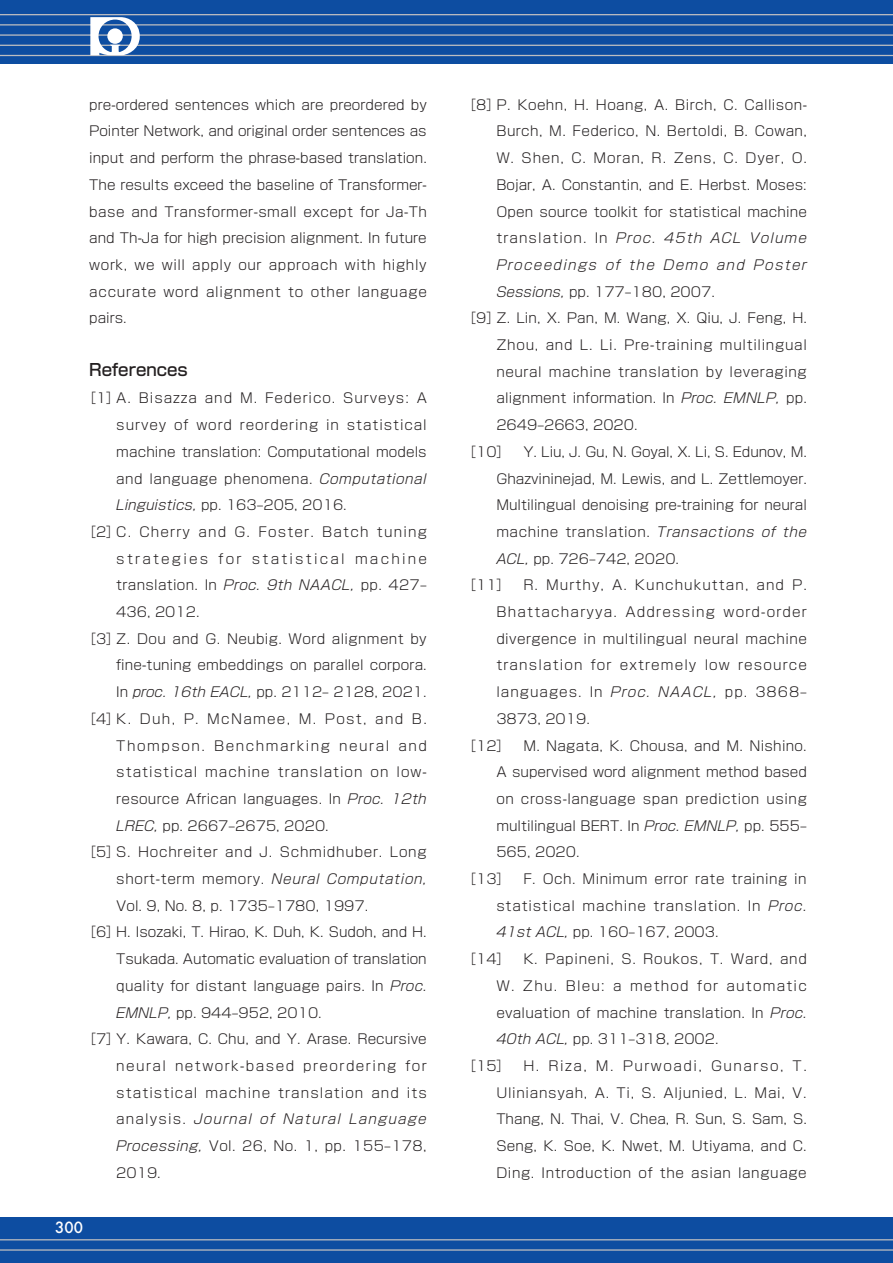
<style>
.page{position:relative;width:893px;height:1263px;background:#fff}
.page>*{position:absolute;margin:0;border:0;box-sizing:border-box;transform-origin:0 0}
.見出し_中{font:500 16.5px "Shin Go Pr 5";color:#231f20}
.t1{font:500 15px "Futura";color:#fff}
.参考文献{font:300 13.5px/26.7px "Shin Go Pro";letter-spacing:.02em;color:#231f20;text-align:justify}
.本文{font:300 13.5px/26.7px "Shin Go Pr 5";letter-spacing:.05em;color:#231f20;text-align:justify}
</style>
<div class="page">
<div style="left:0;top:0;width:893px;height:64px;background:#0d4da1"></div>
<div style="left:0;top:1217px;width:893px;height:46px;background:#0d4da1"></div>
<hr style="left:0;top:14px;width:893px;height:1px;background:#bcbdc0">
<hr style="left:0;top:24px;width:893px;height:2px;background:#bcbdc0">
<hr style="left:0;top:34px;width:893px;height:2px;background:#bcbdc0">
<hr style="left:0;top:45px;width:893px;height:1px;background:#bcbdc0">
<hr style="left:0;top:55px;width:893px;height:1px;background:#bcbdc0">
<hr style="left:0;top:1239px;width:893px;height:1px;background:#bcbdc0">
<hr style="left:0;top:1249px;width:893px;height:2px;background:#bcbdc0">
<svg style="left:90px;top:17px;width:50px;height:38px"></svg>
<p class="本文" style="left:89px;top:90px;width:339px">pre-ordered sentences which are preordered by Pointer Network, and original order sentences as input and perform the phrase-based translation.<br>The results exceed the baseline of Transformer&shy;base and Transformer-small except for Ja-Th and Th-Ja for high precision alignment. In future work, we will apply our approach with highly accurate word alignment to other language pairs.</p>
<p class="見出し_中" style="left:89px;top:356px;width:100px">References</p>
<p class="参考文献" style="left:116px;top:383px;width:312px;text-indent:-34px">［1］A. Bisazza and M. Federico. Surveys: A survey of word reordering in statistical machine translation: Computational models and language phenomena. Computational Linguistics, pp. 163–205, 2016.</p>
<p class="参考文献" style="left:116px;top:517px;width:312px;text-indent:-34px">［2］C. Cherry and G. Foster. Batch tuning strategies for statistical machine translation. In Proc. 9th NAACL, pp. 427– 436, 2012.</p>
<p class="参考文献" style="left:116px;top:624px;width:312px;text-indent:-34px">［3］Z. Dou and G. Neubig. Word alignment by fine-tuning embeddings on parallel corpora.<br>In proc. 16th EACL, pp. 2112– 2128, 2021.</p>
<p class="参考文献" style="left:116px;top:704px;width:312px;text-indent:-34px">［4］K. Duh, P. McNamee, M. Post, and B.<br>Thompson. Benchmarking neural and statistical machine translation on low&shy;resource African languages. In Proc. 12th LREC, pp. 2667–2675, 2020.</p>
<p class="参考文献" style="left:116px;top:837px;width:312px;text-indent:-34px">［5］S. Hochreiter and J. Schmidhuber. Long short-term memory. Neural Computation, Vol. 9, No. 8, p. 1735–1780, 1997.</p>
<p class="参考文献" style="left:116px;top:917px;width:312px;text-indent:-34px">［6］H. Isozaki, T. Hirao, K. Duh, K. Sudoh, and H.<br>Tsukada. Automatic evaluation of translation quality for distant language pairs. In Proc.<br>EMNLP, pp. 944–952, 2010.</p>
<p class="参考文献" style="left:116px;top:1024px;width:312px;text-indent:-34px">［7］Y. Kawara, C. Chu, and Y. Arase. Recursive neural network-based preordering for statistical machine translation and its analysis. Journal of Natural Language Processing, Vol. 26, No. 1, pp. 155–178, 2019.</p>
<p class="t1" style="left:55px;top:1217px;width:29px">300</p>
<p class="参考文献" style="left:496px;top:90px;width:312px;text-indent:-34px">［8］P. Koehn, H. Hoang, A. Birch, C. Callison-Burch, M. Federico, N. Bertoldi, B. Cowan, W. Shen, C. Moran, R. Zens, C. Dyer, O.<br>Bojar, A. Constantin, and E. Herbst. Moses:<br>Open source toolkit for statistical machine translation. In Proc. 45th ACL Volume Proceedings of the Demo and Poster Sessions, pp. 177–180, 2007.</p>
<p class="参考文献" style="left:496px;top:303px;width:312px;text-indent:-34px">［9］Z. Lin, X. Pan, M. Wang, X. Qiu, J. Feng, H.<br>Zhou, and L. Li. Pre-training multilingual neural machine translation by leveraging alignment information. In Proc. EMNLP, pp.<br>2649–2663, 2020.</p>
<p class="参考文献" style="left:496px;top:437px;width:312px;text-indent:-34px">［10］ Y. Liu, J. Gu, N. Goyal, X. Li, S. Edunov, M.<br>Ghazvininejad, M. Lewis, and L. Zettlemoyer.<br>Multilingual denoising pre-training for neural machine translation. Transactions of the ACL, pp. 726–742, 2020.</p>
<p class="参考文献" style="left:496px;top:570px;width:312px;text-indent:-34px">［11］ R. Murthy, A. Kunchukuttan, and P.<br>Bhattacharyya. Addressing word-order divergence in multilingual neural machine translation for extremely low resource languages. In Proc. NAACL, pp. 3868– 3873, 2019.</p>
<p class="参考文献" style="left:496px;top:730px;width:312px;text-indent:-34px">［12］ M. Nagata, K. Chousa, and M. Nishino.<br>A supervised word alignment method based on cross-language span prediction using multilingual BERT. In Proc. EMNLP, pp. 555– 565, 2020.</p>
<p class="参考文献" style="left:496px;top:864px;width:312px;text-indent:-34px">［13］ F. Och. Minimum error rate training in statistical machine translation. In Proc.<br>41st ACL, pp. 160–167, 2003.</p>
<p class="参考文献" style="left:496px;top:944px;width:312px;text-indent:-34px">［14］ K. Papineni, S. Roukos, T. Ward, and W. Zhu. Bleu: a method for automatic evaluation of machine translation. In Proc.<br>40th ACL, pp. 311–318, 2002.</p>
<p class="参考文献" style="left:496px;top:1051px;width:312px;text-indent:-34px">［15］ H. Riza, M. Purwoadi, Gunarso, T.<br>Uliniansyah, A. Ti, S. Aljunied, L. Mai, V.<br>Thang, N. Thai, V. Chea, R. Sun, S. Sam, S.<br>Seng, K. Soe, K. Nwet, M. Utiyama, and C.<br>Ding. Introduction of the asian language</p>
</div>
